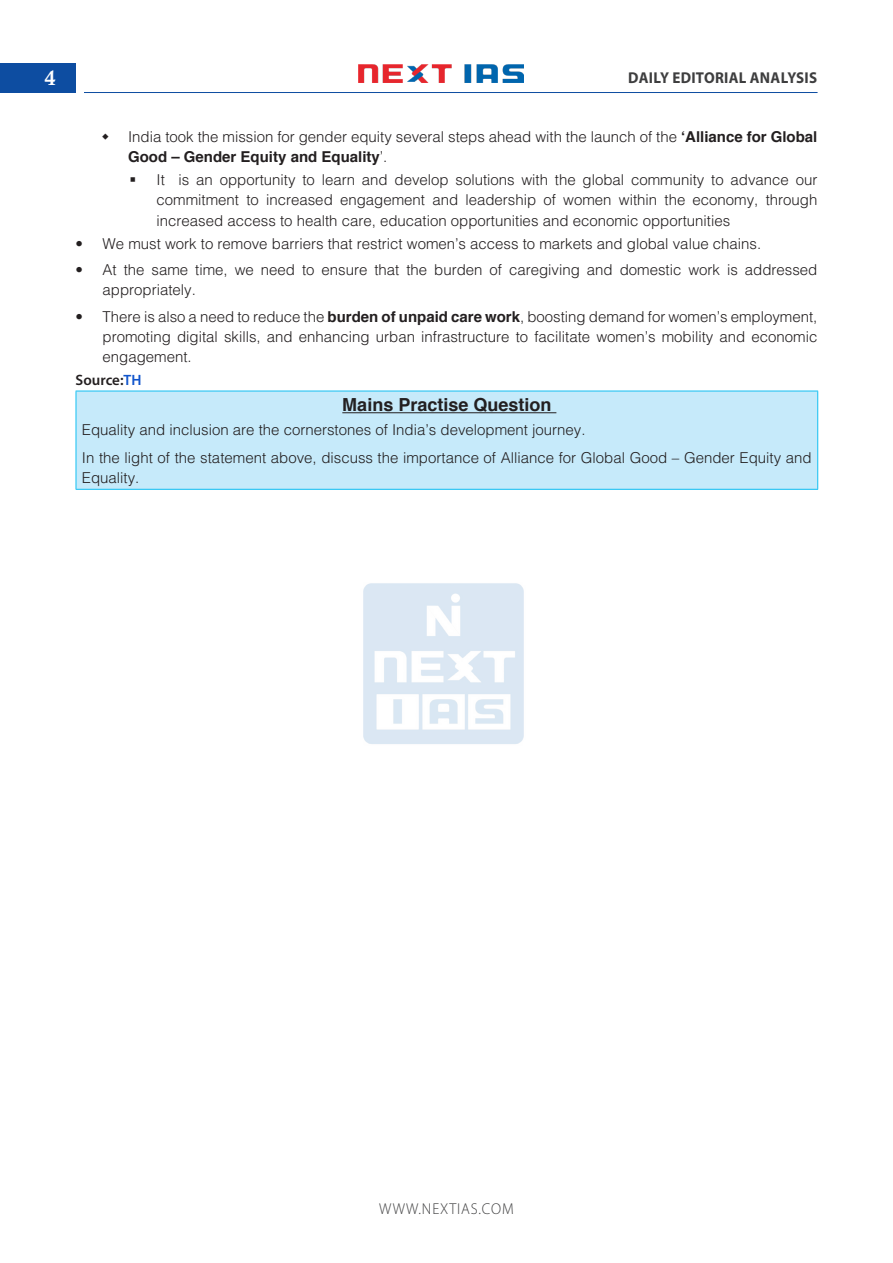
<style>
.page{position:relative;width:893px;height:1263px;background:#fff}
.page>*{position:absolute;margin:0;border:0;box-sizing:border-box;transform-origin:0 0}
.t1{font:21px "Calis MT Bol";color:#fff}
.t2{font:700 18px "Helvetica";color:#231f20}
.t3{font:700 15.75px "Myriad Pro";letter-spacing:.02em;color:#3e3e3f;scale:.95 1}
.t4{font:300 15.75px "Myriad Pro";letter-spacing:.06em;color:#3e3e3f;scale:.95 1}
.body{font:300 15px/20.2px "Helvetica";color:#231f20}
.t5{font:600 15px "Myriad Pro";color:#231f20}
.s1{font-weight:700}
.s2{color:#15c}
</style>
<div class="page">
<div style="left:0;top:63px;width:76px;height:30px;background:#0d4da1"></div>
<img style="left:359px;top:64px;width:165px;height:19px">
<hr style="left:84px;top:92px;width:733px;height:1px;background:#0d4da1">
<img style="left:363px;top:583px;width:161px;height:161px">
<div style="left:76px;top:391px;width:742px;height:98px;background:#c6eafa"></div>
<hr style="left:76px;top:391px;width:742px;height:1px;background:#15c0f2">
<hr style="left:76px;top:391px;width:1px;height:98px;background:#15c0f2">
<hr style="left:817px;top:391px;width:1px;height:98px;background:#15c0f2">
<hr style="left:76px;top:489px;width:742px;height:1px;background:#15c0f2">
<hr style="left:342px;top:412px;width:214px;height:1px;background:#231f20">
<h1 class="t1" style="left:45px;top:66px;width:12px">4</h1>
<p class="t3" style="left:628px;top:67px;width:200px">DAILY EDITORIAL ANALYSIS</p>
<p class="body" style="left:128px;top:126px;width:691px">India took the mission for gender equity several steps ahead with the launch of the <span class="s1">‘Alliance for Global<br>Good – Gender Equity and Equality</span>’.</p>
<p class="body" style="left:157px;top:169px;width:662px;text-align:justify">It is an opportunity to learn and develop solutions with the global community to advance our commitment to increased engagement and leadership of women within the economy, through increased access to health care, education opportunities and economic opportunities</p>
<p class="body" style="left:76px;top:233px;width:687px">• We must work to remove barriers that restrict women’s access to markets and global value chains.</p>
<p class="body" style="left:103px;top:259px;width:716px;text-indent:-27px">• At the same time, we need to ensure that the burden of caregiving and domestic work is addressed appropriately.</p>
<p class="body" style="left:103px;top:306px;width:716px;text-align:justify;text-indent:-27px">• There is also a need to reduce the <span class="s1">burden of unpaid care work</span>, boosting demand for women’s employment, promoting digital skills, and enhancing urban infrastructure to facilitate women’s mobility and economic engagement.</p>
<p class="t5" style="left:76px;top:370px;width:67px">Source:<span class="s2">TH</span></p>
<p class="t2" style="left:342px;top:390px;width:211px">Mains Practise Question</p>
<p class="body" style="left:82px;top:419px;width:505px">Equality and inclusion are the cornerstones of India’s development journey.</p>
<p class="body" style="left:82px;top:447px;width:731px">In the light of the statement above, discuss the importance of Alliance for Global Good – Gender Equity and<br>Equality.</p>
<p class="t4" style="left:379px;top:1200px;width:143px">WWW.NEXTIAS.COM</p>
</div>
